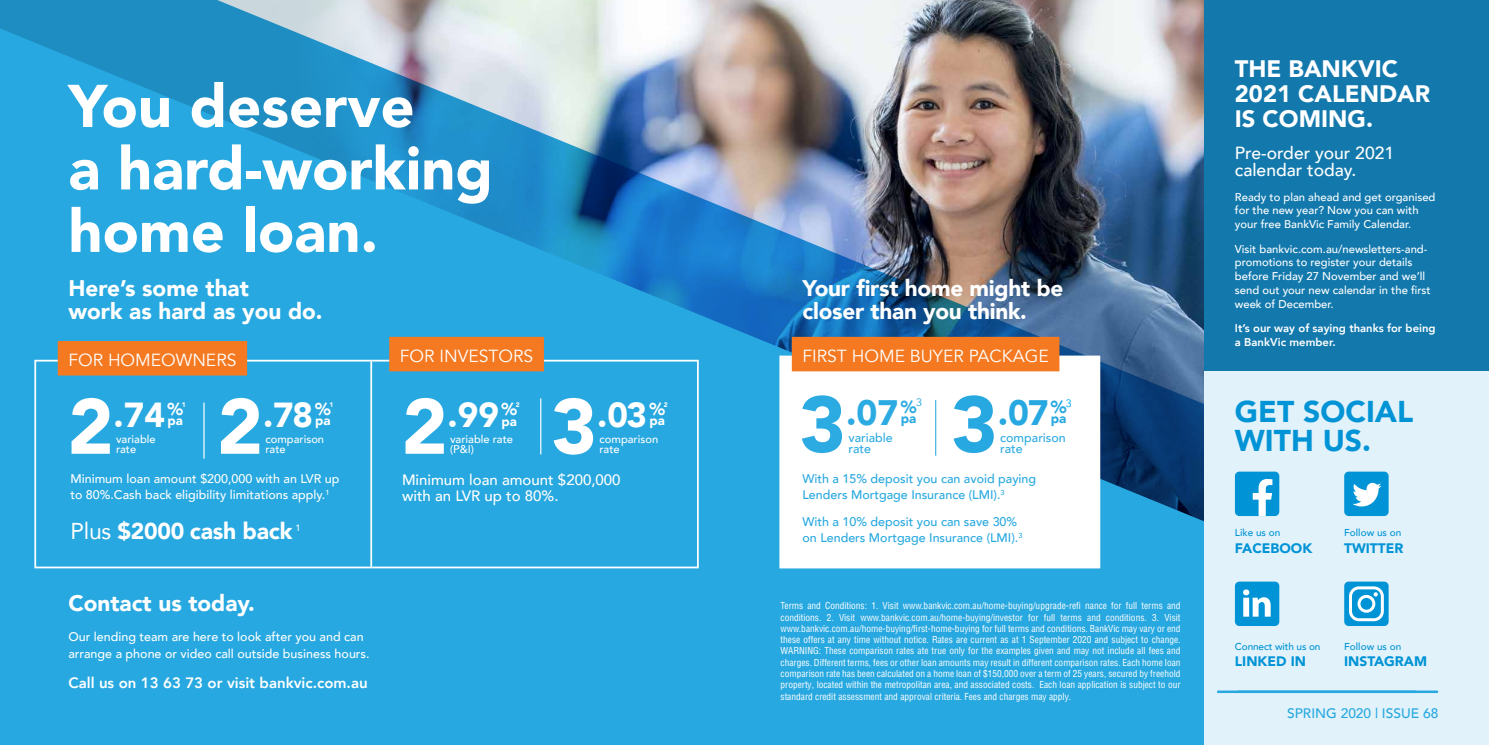
<style>
.page{position:relative;width:1489px;height:745px;background:#fff}
.page>*{position:absolute;margin:0;border:0;box-sizing:border-box;transform-origin:0 0}
.t1{font:900 78.75px "Avenir";color:#2caae2}
.t2{font:900 78.75px "Avenir";color:#27a8e0}
.t3{font:900 77.5px "Avenir";color:#fff}
.t4{font:900 59.5px/62.4px "Avenir";color:#fff}
.t5{font:900 35.25px "Avenir";color:#2caae2}
.t6{font:900 35.25px "Avenir";color:#27a8e0}
.t7{font:900 34.62px "Avenir";letter-spacing:-.02em;color:#fff}
.t8{font:900 30px/28.8px "Avenir";color:#0093d5}
.t9{font:900 23.75px/25px "Avenir";color:#fff}
.t10{font:900 22.88px "Avenir";letter-spacing:-.01em;color:#fff}
.t11{font:900 22.5px/23.8px "Avenir";letter-spacing:-.005em;color:#fff}
.t12{font:17.5px "Avenir";color:#fff}
.t13{font:500 17.5px/17.5px "Avenir";color:#fff}
.t14{font:900 17.38px "Avenir";color:#2caae2}
.t15{font:900 17.38px "Avenir";color:#27a8e0}
.t16{font:900 17.12px "Avenir";color:#fff}
.t17{font:500 15px/16.2px "Avenir";color:#fff}
.t18{font:800 15px "Avenir";color:#fff}
.t19{font:900 13.75px "Avenir";color:#0093d5}
.t20{font:500 13.75px "Avenir";color:#27a8e0}
.t21{font:900 13.25px "Avenir";color:#2caae2}
.t22{font:900 13.25px "Avenir";color:#27a8e0}
.t23{font:900 13.12px "Avenir";color:#fff}
.t24{font:500 12.5px/16.2px "Avenir";color:#fff}
.t25{font:500 12.5px/16.2px "Avenir";color:#27a8e0}
.t26{font:500 12.5px/11.1px "Avenir";color:#2caae2}
.t27{font:500 11.25px/13.8px "Avenir";color:#fff}
.t28{font:800 11.25px/13.8px "Avenir";color:#fff}
.t29{font:500 11.12px/9.8px "Avenir";color:#fff}
.t30{font:10.62px "Avenir";color:#2caae2}
.t31{font:10.62px "Avenir";color:#00aeef}
.t32{font:500 10px "Avenir";color:#0093d5}
.t33{font:condensed 9.38px/11.2px "Helvetica LT Pro";color:#fff;text-align:justify}
.t34{font:500 9.25px "Avenir";color:#fff}
.t35{font:900 6.62px "Avenir";color:#fff}
.s1{font-weight:400}
</style>
<div class="page">
<div style="left:1203px;top:370px;width:285px;height:374px;background:#e1f2fb"></div>
<div style="left:1203px;top:0;width:285px;height:370px;background:#1379ad"></div>
<div style="left:1234px;top:471px;width:45px;height:44px;background:#0093d5;border-radius:4px"></div>
<svg style="left:1252px;top:478px;width:20px;height:37px"></svg>
<div style="left:1234px;top:581px;width:45px;height:44px;background:#0093d5;border-radius:4px"></div>
<svg style="left:1243px;top:589px;width:27px;height:27px"></svg>
<div style="left:1344px;top:471px;width:44px;height:44px;background:#0093d5;border-radius:4px"></div>
<svg style="left:1352px;top:482px;width:29px;height:24px"></svg>
<div style="left:1344px;top:581px;width:44px;height:44px;background:#0093d5;border-radius:4px"></div>
<svg style="left:1349px;top:586px;width:34px;height:34px"></svg>
<hr style="left:1238px;top:690px;width:198px;height:2px;background:#27a8e0">
<hr style="left:1217px;top:690px;width:198px;height:2px;background:#27a8e0">
<div style="left:0;top:0;width:1203px;height:744px;background:#27a8e0"></div>
<img style="left:0;top:6px;width:1203px;height:563px">
<div style="left:779px;top:355px;width:321px;height:213px;background:#fff;border:2px solid #fff"></div>
<div style="left:34px;top:359px;width:664px;height:209px;border:2px solid #fff"></div>
<div style="left:389px;top:336px;width:155px;height:35px;background:#f47921"></div>
<div style="left:58px;top:341px;width:189px;height:34px;background:#f47921"></div>
<hr style="left:370px;top:361px;width:2px;height:204px;background:#fff">
<hr style="left:203px;top:402px;width:1px;height:56px;background:#fff">
<hr style="left:540px;top:398px;width:1px;height:56px;background:#fff">
<hr style="left:935px;top:400px;width:1px;height:55px;background:#27a8e0">
<div style="left:791px;top:336px;width:268px;height:35px;background:#f47921"></div>
<h3 class="t4" style="left:68px;top:73px;width:426px">You deserve<br>a hard-working home loan.</h3>
<h3 class="t11" style="left:68px;top:275px;width:256px">Here’s some that<br>work as hard as you do.</h3>
<h3 class="t11" style="left:802px;top:275px;width:262px">Your first home might be closer than you think.</h3>
<h3 class="t12" style="left:68px;top:349px;width:169px">FOR HOMEOWNERS</h3>
<h3 class="t12" style="left:400px;top:345px;width:135px">FOR INVESTORS</h3>
<h2 class="t3" style="left:68px;top:360px;width:47px">2</h2>
<h3 class="t7" style="left:114px;top:384px;width:53px">.74</h3>
<h3 class="t12" style="left:802px;top:345px;width:248px">FIRST HOME BUYER PACKAGE</h3>
<h1 class="t1" style="left:799px;top:357px;width:48px">3</h1>
<h3 class="t5" style="left:846px;top:382px;width:54px">.07</h3>
<p class="t30" style="left:916px;top:394px;width:7px">3</p>
<h1 class="t2" style="left:951px;top:357px;width:48px">3</h1>
<h3 class="t6" style="left:997px;top:382px;width:52px">.07</h3>
<h2 class="t3" style="left:217px;top:360px;width:47px">2</h2>
<h3 class="t7" style="left:263px;top:384px;width:51px">.78</h3>
<p class="t35" style="left:329px;top:398px;width:5px">1</p>
<h2 class="t3" style="left:402px;top:360px;width:47px">2</h2>
<h3 class="t7" style="left:447px;top:384px;width:53px">.99</h3>
<h2 class="t3" style="left:551px;top:360px;width:47px">3</h2>
<h3 class="t7" style="left:597px;top:384px;width:51px">.03</h3>
<h3 class="t14" style="left:900px;top:391px;width:17px">%</h3>
<h3 class="t21" style="left:900px;top:406px;width:17px">pa</h3>
<h3 class="t15" style="left:1050px;top:391px;width:17px">%</h3>
<h3 class="t22" style="left:1050px;top:406px;width:17px">pa</h3>
<p class="t31" style="left:1065px;top:395px;width:7px">3</p>
<p class="t35" style="left:663px;top:398px;width:5px">2</p>
<p class="t35" style="left:182px;top:398px;width:5px">1</p>
<h3 class="t16" style="left:315px;top:394px;width:17px">%</h3>
<h3 class="t23" style="left:315px;top:409px;width:17px">pa</h3>
<h3 class="t16" style="left:168px;top:394px;width:17px">%</h3>
<h3 class="t23" style="left:168px;top:409px;width:17px">pa</h3>
<p class="t35" style="left:516px;top:399px;width:5px">2</p>
<h3 class="t16" style="left:649px;top:394px;width:17px">%</h3>
<h3 class="t23" style="left:649px;top:409px;width:17px">pa</h3>
<h3 class="t16" style="left:501px;top:394px;width:17px">%</h3>
<h3 class="t23" style="left:501px;top:409px;width:17px">pa</h3>
<h3 class="t26" style="left:848px;top:431px;width:46px">variable rate</h3>
<h3 class="t26" style="left:1000px;top:431px;width:67px">comparison rate</h3>
<p class="t29" style="left:116px;top:433px;width:41px">variable rate</p>
<p class="t29" style="left:450px;top:433px;width:64px">variable rate (P&amp;I)</p>
<p class="t29" style="left:265px;top:433px;width:60px">comparison rate</p>
<p class="t29" style="left:599px;top:433px;width:60px">comparison rate</p>
<h3 class="t24" style="left:70px;top:469px;width:270px">Minimum loan amount $200,000 with an LVR up to 80%.Cash back eligibility limitations apply.<sup>1</sup></h3>
<h3 class="t10" style="left:70px;top:511px;width:223px"><span class="s1">Plus</span> $2000 cash back</h3>
<p class="t34" style="left:295px;top:519px;width:7px">1</p>
<h3 class="t11" style="left:68px;top:590px;width:188px">Contact us today.</h3>
<h3 class="t24" style="left:68px;top:627px;width:303px">Our lending team are here to look after you and can arrange a phone or video call outside business hours.</h3>
<h3 class="t18" style="left:68px;top:670px;width:301px">Call us on 13 63 73 or visit bankvic.com.au</h3>
<h3 class="t17" style="left:402px;top:470px;width:220px">Minimum loan amount $200,000 with an LVR up to 80%.</h3>
<h3 class="t25" style="left:802px;top:469px;width:235px">With a 15% deposit you can avoid paying<br>Lenders Mortgage Insurance (LMI).<sup>3</sup></h3>
<h3 class="t25" style="left:802px;top:512px;width:221px">With a 10% deposit you can save 30% on Lenders Mortgage Insurance (LMI).<sup>3</sup></h3>
<p class="t33" style="left:780px;top:600px;width:401px">Terms and Conditions: 1. Visit www.bankvic.com.au/home-buying/upgrade-refi nance for full terms and conditions. 2. Visit www.bankvic.com.au/home-buying/investor for full terms and conditions. 3. Visit www.bankvic.com.au/home-buying/first-home-buying for full terms and conditions. BankVic may vary or end these offers at any time without notice. Rates are current as at 1 September 2020 and subject to change.<br>WARNING: These comparison rates ate true only for the examples given and may not include all fees and charges. Different terms, fees or other loan amounts may result in different comparison rates. Each home loan comparison rate has been calculated on a home loan of $150,000 over a term of 25 years, secured by freehold property, located within the metropolitan area, and associated costs. Each loan application is subject to our standard credit assessment and approval criteria. Fees and charges may apply.</p>
<h3 class="t9" style="left:1234px;top:56px;width:197px">THE BANKVIC<br>2021 CALENDAR<br>IS COMING.</h3>
<h3 class="t13" style="left:1234px;top:143px;width:161px">Pre-order your 2021 calendar today.</h3>
<p class="t27" style="left:1234px;top:189px;width:202px">Ready to plan ahead and get organised for the new year? Now you can with your free BankVic Family Calendar.</p>
<p class="t27" style="left:1234px;top:241px;width:197px">Visit bankvic.com.au/newsletters-and&shy;promotions to register your details before Friday 27 November and we’ll send out your new calendar in the first week of December.</p>
<p class="t28" style="left:1234px;top:321px;width:202px">It’s our way of saying thanks for being a BankVic member.</p>
<h3 class="t8" style="left:1234px;top:396px;width:180px">GET SOCIAL<br>WITH US.</h3>
<p class="t32" style="left:1234px;top:524px;width:47px">Like us on</p>
<h3 class="t19" style="left:1234px;top:535px;width:79px">FACEBOOK</h3>
<p class="t32" style="left:1344px;top:524px;width:59px">Follow us on</p>
<h3 class="t19" style="left:1344px;top:535px;width:61px">TWITTER</h3>
<p class="t32" style="left:1234px;top:637px;width:87px">Connect with us on</p>
<h3 class="t19" style="left:1234px;top:649px;width:73px">LINKED IN</h3>
<p class="t32" style="left:1344px;top:637px;width:59px">Follow us on</p>
<h3 class="t19" style="left:1344px;top:649px;width:84px">INSTAGRAM</h3>
<h3 class="t20" style="left:1286px;top:700px;width:153px">SPRING 2020 | ISSUE 68</h3>
</div>
